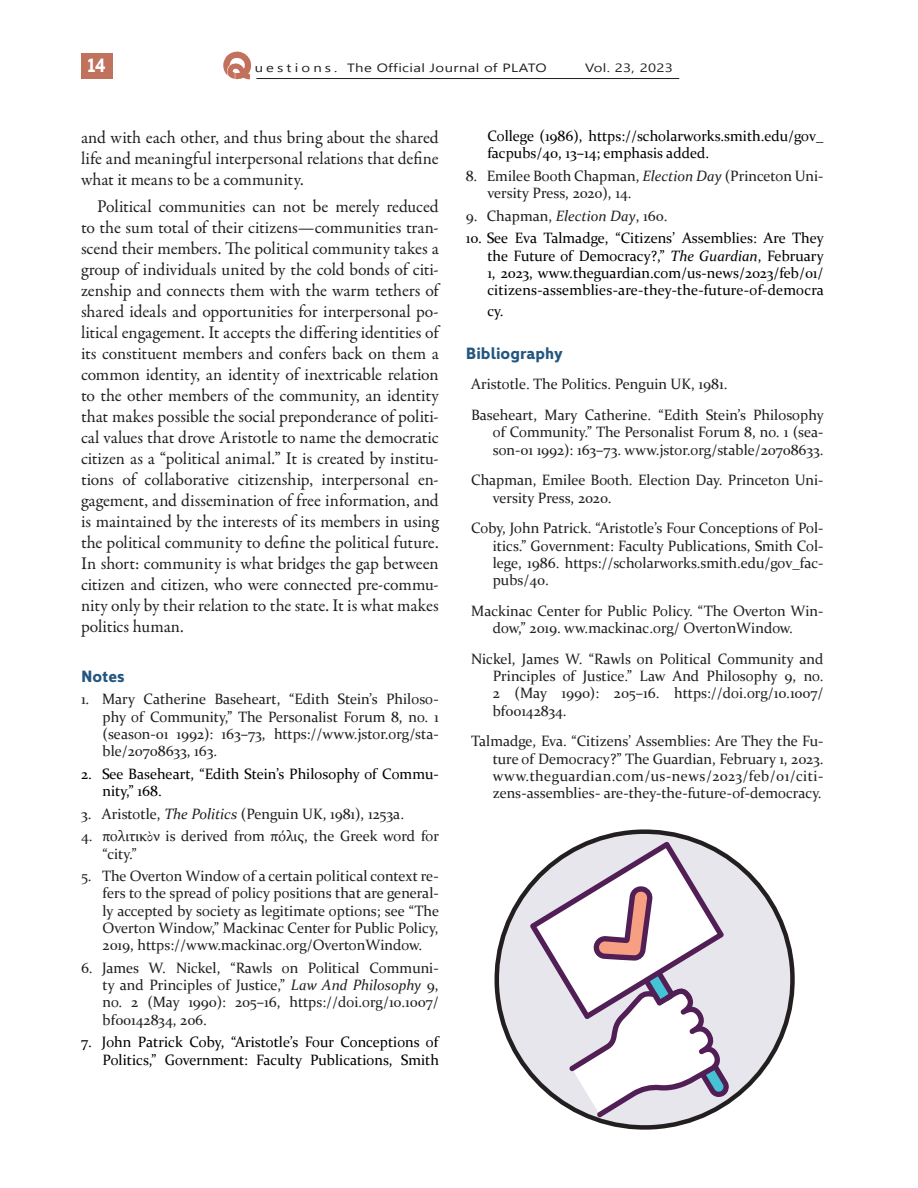
<style>
.page{position:relative;width:918px;height:1188px;background:#fff}
.page>*{position:absolute;margin:0;border:0;box-sizing:border-box;transform-origin:0 0}
.Author_Affiliation{font:700 19.5px "Kyrial Display Pro";color:#fff;scale:.88 1}
.body_text{font:18px/21px "Garamond Premr Pro";letter-spacing:-.005em;color:#231f20;text-align:justify}
.notes_references_head{font:700 16.5px "Kyrial Display Pro";color:#24567f}
.bibliography_text{font:15px/17.2px "Constantia";color:#231f20;text-align:justify}
.notes{font:15px/17.2px "Constantia";color:#231f20;text-align:justify}
.notes-2{font:15px/17.2px "Constantia";color:#000}
.t1{font:12px "Segoe UI Emoji";color:#231f20;scale:1.24 1}
.s1{font-style:italic}
.s2{font-family:"Garamond Premr Pro"}
</style>
<div class="page">
<div style="left:81px;top:54px;width:31px;height:25px;background:#c0725c"></div>
<hr style="left:256px;top:78px;width:423px;height:1px;background:#231f20">
<svg style="left:223px;top:51px;width:29px;height:29px"></svg>
<svg style="left:494px;top:829px;width:301px;height:301px"></svg>
<svg style="left:530px;top:841px;width:200px;height:276px"></svg>
<p class="Author_Affiliation" style="left:87px;top:52px;width:23px">14</p>
<p class="t1" style="left:255px;top:59px;width:63px">◆ ▲▼ □■▲</p>
<p class="t1" style="left:421px;top:59px;width:59px">● □◆■ ● □</p>
<p class="body_text" style="left:81px;top:127px;width:359px">and with each other, and thus bring about the shared life and meaningful interpersonal relations that define what it means to be a community.</p>
<p class="body_text" style="left:81px;top:197px;width:359px;text-indent:16px">Political communities can not be merely reduced to the sum total of their citizens—communities tran&shy;scend their members. The political community takes a group of individuals united by the cold bonds of citi&shy;zenship and connects them with the warm tethers of shared ideals and opportunities for interpersonal po&shy;litical engagement. It accepts the differing identities of its constituent members and confers back on them a common identity, an identity of inextricable relation to the other members of the community, an identity that makes possible the social preponderance of politi&shy;cal values that drove Aristotle to name the democratic citizen as a “political animal.” It is created by institu&shy;tions of collaborative citizenship, interpersonal en&shy;gagement, and dissemination of free information, and is maintained by the interests of its members in using the political community to define the political future.<br>In short: community is what bridges the gap between citizen and citizen, who were connected pre-commu&shy;nity only by their relation to the state. It is what makes politics human.</p>
<p class="notes_references_head" style="left:81px;top:664px;width:45px">Notes</p>
<p class="notes" style="left:103px;top:690px;width:338px;text-indent:-22px">1. Mary Catherine Baseheart, “Edith Stein’s Philoso&shy;phy of Community,” The Personalist Forum 8, no. 1 (season-01 1992): 163–73, https://www.jstor.org/sta&shy;ble/20708633, 163.</p>
<p class="notes-2" style="left:103px;top:764px;width:338px;text-indent:-22px">2. See Baseheart, “Edith Stein’s Philosophy of Commu&shy;nity,” 168.</p>
<p class="notes" style="left:81px;top:804px;width:325px">3. Aristotle, <span class="s1">The Politics</span> (Penguin UK, 1981), 1253a.</p>
<p class="notes" style="left:103px;top:827px;width:338px;text-indent:-22px">4. πολιτικ<span class="s2">ὸ</span>ν is derived from πόλις, the Greek word for “city.”</p>
<p class="notes" style="left:103px;top:867px;width:338px;text-indent:-22px">5. The Overton Window of a certain political context re&shy;fers to the spread of policy positions that are general&shy;ly accepted by society as legitimate options; see “The Overton Window,” Mackinac Center for Public Policy, 2019, https://www.mackinac.org/OvertonWindow.</p>
<p class="notes" style="left:103px;top:958px;width:338px;text-indent:-22px">6. James W. Nickel, “Rawls on Political Communi&shy;ty and Principles of Justice,” <span class="s1">Law And Philosophy</span> 9, no. 2 (May 1990): 205–16, https://doi.org/10.1007/ bf00142834, 206.</p>
<p class="notes-2" style="left:81px;top:1033px;width:359px;text-align:right">7. John Patrick Coby, “Aristotle’s Four Conceptions of<br>Politics,” Government: Faculty Publications, Smith</p>
<p class="notes-2" style="left:487px;top:126px;width:338px">College (1986), https://scholarworks.smith.edu/gov_ facpubs/40, 13–14; emphasis added.</p>
<p class="notes" style="left:487px;top:166px;width:338px;text-indent:-22px">8. Emilee Booth Chapman, <span class="s1">Election Day</span> (Princeton Uni&shy;versity Press, 2020), 14.</p>
<p class="notes" style="left:466px;top:206px;width:203px">9. Chapman, <span class="s1">Election Day</span>, 160.</p>
<p class="notes-2" style="left:487px;top:229px;width:338px;text-align:justify;text-indent:-22px">10. See Eva Talmadge, “Citizens’ Assemblies: Are They the Future of Democracy?,” <span class="s1">The Guardian</span>, February 1, 2023, www.theguardian.com/us-news/2023/feb/01/ citizens-assemblies-are-they-the-future-of-democra</p>
<p class="notes-2" style="left:487px;top:302px;width:18px">cy.</p>
<p class="notes_references_head" style="left:466px;top:341px;width:99px">Bibliography</p>
<p class="bibliography_text" style="left:471px;top:375px;width:258px">Aristotle. The Politics. Penguin UK, 1981.</p>
<p class="bibliography_text" style="left:493px;top:406px;width:333px;text-indent:-22px">Baseheart, Mary Catherine. “Edith Stein’s Philosophy of Community.” The Personalist Forum 8, no. 1 (sea&shy;son-01 1992): 163–73. www.jstor.org/stable/20708633.</p>
<p class="bibliography_text" style="left:493px;top:471px;width:332px;text-indent:-22px">Chapman, Emilee Booth. Election Day. Princeton Uni&shy;versity Press, 2020.</p>
<p class="bibliography_text" style="left:493px;top:519px;width:332px;text-indent:-22px">Coby, John Patrick. “Aristotle’s Four Conceptions of Pol&shy;itics.” Government: Faculty Publications, Smith Col&shy;lege, 1986. https://scholarworks.smith.edu/gov_fac&shy;pubs/40.</p>
<p class="bibliography_text" style="left:471px;top:602px;width:354px;text-align:center">Mackinac Center for Public Policy. “The Overton Win&shy;dow,” 2019. ww.mackinac.org/ OvertonWindow.</p>
<p class="bibliography_text" style="left:493px;top:650px;width:332px;text-indent:-22px">Nickel, James W. “Rawls on Political Community and Principles of Justice.” Law And Philosophy 9, no.<br>2 (May 1990): 205–16. https://doi.org/10.1007/ bf00142834.</p>
<p class="bibliography_text" style="left:493px;top:732px;width:332px;text-indent:-22px">Talmadge, Eva. “Citizens’ Assemblies: Are They the Fu&shy;ture of Democracy?” The Guardian, February 1, 2023. www.theguardian.com/us-news/2023/feb/01/citi&shy;zens-assemblies- are-they-the-future-of-democracy.</p>
</div>
